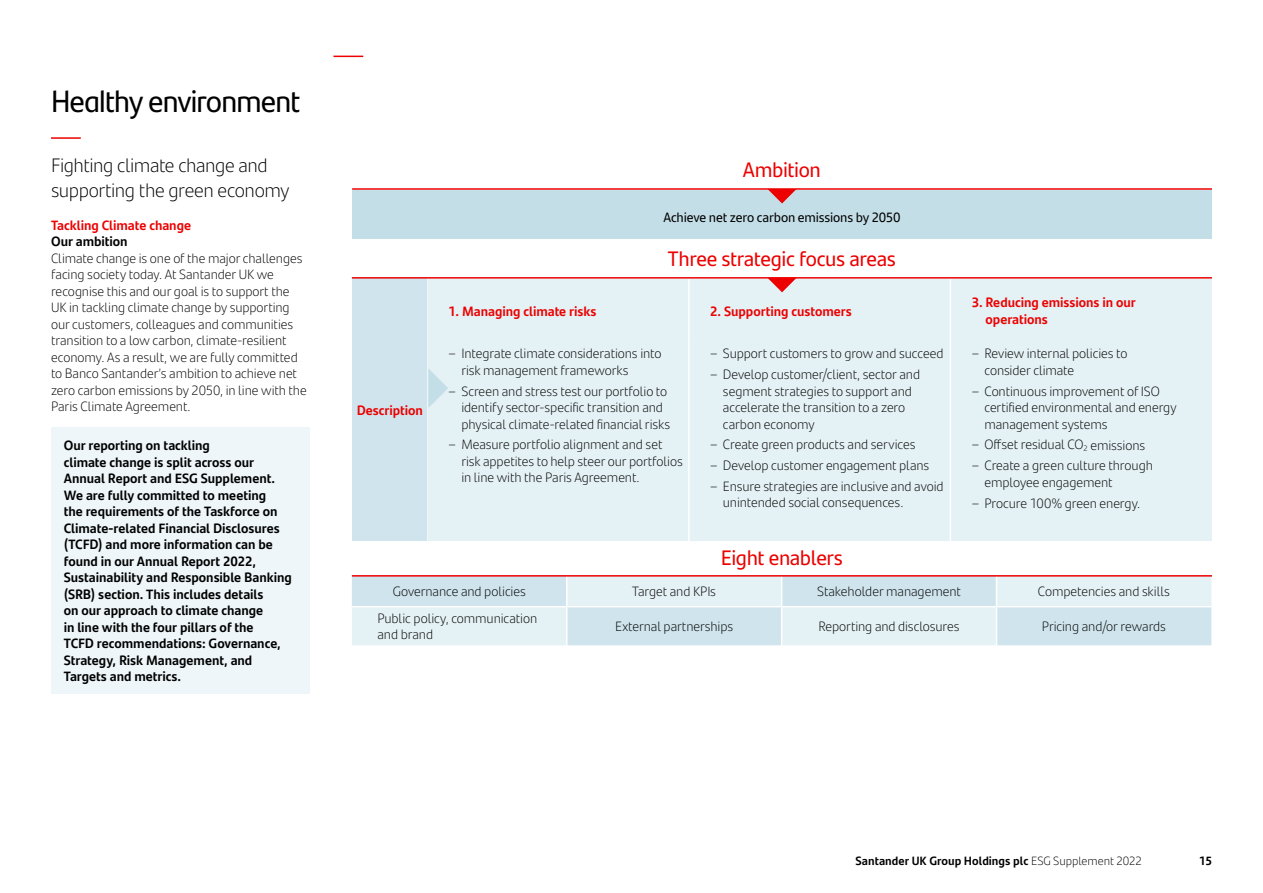
<style>
.page{position:relative;width:1263px;height:893px;background:#fff}
.page>*{position:absolute;margin:0;border:0;box-sizing:border-box;transform-origin:0 0}
.t1{font:30.75px "Santander Headline";letter-spacing:-.025em;color:#000}
.t2{font:21px "Santander Text";letter-spacing:-.02em;color:#ec0000}
.t3{font:300 19.5px/24.8px "Santander Text";letter-spacing:-.02em;color:#000}
.t4{font:300 13.5px/16.5px "Santander Text";letter-spacing:-.01em;color:#000}
.t5{font:700 13.5px/16.5px "Santander Text";letter-spacing:-.005em;color:#000}
.t6{font:700 13.5px/16.5px "Santander Text";letter-spacing:-.005em;color:#ec0000}
.t7{font:13.5px "Santander Text";letter-spacing:-.015em;color:#000}
.t8{font:700 12px "Santander Text";color:#000}
.s1{font-weight:300}
</style>
<div class="page">
<div style="left:51px;top:428px;width:258px;height:266px;background:#eef6f9"></div>
<div style="left:352px;top:190px;width:860px;height:49px;background:#c3dee7"></div>
<svg style="left:352px;top:577px;width:859px;height:68px;background:#d9eaf0"></svg>
<hr style="left:566px;top:576px;width:1px;height:30px;background:#fff">
<hr style="left:781px;top:576px;width:1px;height:30px;background:#fff">
<hr style="left:996px;top:576px;width:1px;height:30px;background:#fff">
<hr style="left:352px;top:606px;width:215px;height:1px;background:#fff">
<hr style="left:567px;top:606px;width:215px;height:1px;background:#fff">
<hr style="left:566px;top:607px;width:1px;height:38px;background:#fff">
<hr style="left:782px;top:606px;width:214px;height:1px;background:#fff">
<hr style="left:781px;top:607px;width:1px;height:38px;background:#fff">
<hr style="left:996px;top:606px;width:215px;height:1px;background:#fff">
<hr style="left:996px;top:607px;width:1px;height:38px;background:#fff">
<div style="left:352px;top:279px;width:75px;height:262px;background:#cfe4ec"></div>
<div style="left:427px;top:279px;width:785px;height:262px;background:#e4f1f5"></div>
<hr style="left:688px;top:279px;width:2px;height:63px;background:#fff">
<hr style="left:950px;top:279px;width:1px;height:63px;background:#fff">
<hr style="left:688px;top:342px;width:2px;height:199px;background:#fff">
<hr style="left:950px;top:342px;width:1px;height:199px;background:#fff">
<hr style="left:352px;top:188px;width:860px;height:2px;background:#ec0000">
<hr style="left:352px;top:575px;width:860px;height:2px;background:#ec0000">
<svg style="left:767px;top:189px;width:29px;height:14px"></svg>
<svg style="left:767px;top:279px;width:29px;height:13px"></svg>
<hr style="left:352px;top:277px;width:860px;height:2px;background:#ec0000">
<svg style="left:428px;top:368px;width:20px;height:40px"></svg>
<hr style="left:51px;top:137px;width:30px;height:2px;background:#ec0000">
<hr style="left:333px;top:56px;width:30px;height:1px;background:#ec0000">
<h1 class="t1" style="left:51px;top:78px;width:251px">Healthy environment</h1>
<h3 class="t3" style="left:51px;top:152px;width:240px">Fighting climate change and supporting the green economy</h3>
<p class="t6" style="left:51px;top:216px;width:142px">Tackling Climate change</p>
<p class="t5" style="left:51px;top:232px;width:78px">Our ambition</p>
<p class="t4" style="left:51px;top:249px;width:257px">Climate change is one of the major challenges facing society today. At Santander UK we recognise this and our goal is to support the UK in tackling climate change by supporting our customers, colleagues and communities transition to a low carbon, climate-resilient economy. As a result, we are fully committed to Banco Santander’s ambition to achieve net zero carbon emissions by 2050, in line with the Paris Climate Agreement.</p>
<p class="t5" style="left:64px;top:437px;width:230px">Our reporting on tackling<br>climate change is split across our Annual Report and ESG Supplement.<br>We are fully committed to meeting<br>the requirements of the Taskforce on Climate-related Financial Disclosures (TCFD) and more information can be found in our Annual Report 2022, Sustainability and Responsible Banking (SRB) section. This includes details<br>on our approach to climate change<br>in line with the four pillars of the<br>TCFD recommendations: Governance, Strategy, Risk Management, and Targets and metrics.</p>
<h2 class="t2" style="left:743px;top:154px;width:79px">Ambition</h2>
<p class="t7" style="left:663px;top:207px;width:239px">Achieve net zero carbon emissions by 2050</p>
<p class="t6" style="left:357px;top:401px;width:68px">Description</p>
<h2 class="t2" style="left:668px;top:243px;width:229px">Three strategic focus areas</h2>
<p class="t6" style="left:449px;top:302px;width:149px">1. Managing climate risks</p>
<p class="t6" style="left:710px;top:302px;width:143px">2. Supporting customers</p>
<p class="t6" style="left:985px;top:293px;width:152px;text-indent:-14px">3. Reducing emissions in our operations</p>
<p class="t4" style="left:461px;top:345px;width:202px;text-indent:-13px">– Integrate climate considerations into risk management frameworks</p>
<p class="t4" style="left:461px;top:382px;width:210px;text-indent:-13px">– Screen and stress test our portfolio to identify sector-specific transition and physical climate-related financial risks</p>
<p class="t4" style="left:461px;top:436px;width:223px;text-indent:-13px">– Measure portfolio alignment and set risk appetites to help steer our portfolios in line with the Paris Agreement.</p>
<p class="t4" style="left:984px;top:345px;width:145px;text-indent:-13px">– Review internal policies to consider climate</p>
<p class="t4" style="left:984px;top:382px;width:194px;text-indent:-13px">– Continuous improvement of ISO certified environmental and energy management systems</p>
<p class="t4" style="left:972px;top:436px;width:175px">– Offset residual CO<sub>2</sub> emissions</p>
<p class="t4" style="left:984px;top:457px;width:170px;text-indent:-13px">– Create a green culture through employee engagement</p>
<p class="t4" style="left:972px;top:494px;width:170px">– Procure 100% green energy.</p>
<p class="t4" style="left:710px;top:345px;width:235px">– Support customers to grow and succeed</p>
<p class="t4" style="left:723px;top:366px;width:199px;text-indent:-13px">– Develop customer/client, sector and segment strategies to support and accelerate the transition to a zero carbon economy</p>
<p class="t4" style="left:710px;top:436px;width:207px">– Create green products and services</p>
<p class="t4" style="left:710px;top:457px;width:221px">– Develop customer engagement plans</p>
<p class="t4" style="left:723px;top:477px;width:222px;text-indent:-13px">– Ensure strategies are inclusive and avoid unintended social consequences.</p>
<h2 class="t2" style="left:721px;top:541px;width:124px">Eight enablers</h2>
<p class="t4" style="left:393px;top:583px;width:135px">Governance and policies</p>
<p class="t4" style="left:632px;top:583px;width:85px">Target and KPIs</p>
<p class="t4" style="left:817px;top:583px;width:145px">Stakeholder management</p>
<p class="t4" style="left:1038px;top:583px;width:134px">Competencies and skills</p>
<p class="t4" style="left:377px;top:609px;width:161px">Public policy, communication and brand</p>
<p class="t4" style="left:615px;top:617px;width:119px">External partnerships</p>
<p class="t4" style="left:818px;top:617px;width:143px">Reporting and disclosures</p>
<p class="t4" style="left:1042px;top:617px;width:126px">Pricing and/or rewards</p>
<p class="t8" style="left:855px;top:851px;width:288px">Santander UK Group Holdings plc <span class="s1">ESG Supplement 2022</span></p>
<p class="t8" style="left:1199px;top:851px;width:14px">15</p>
</div>
